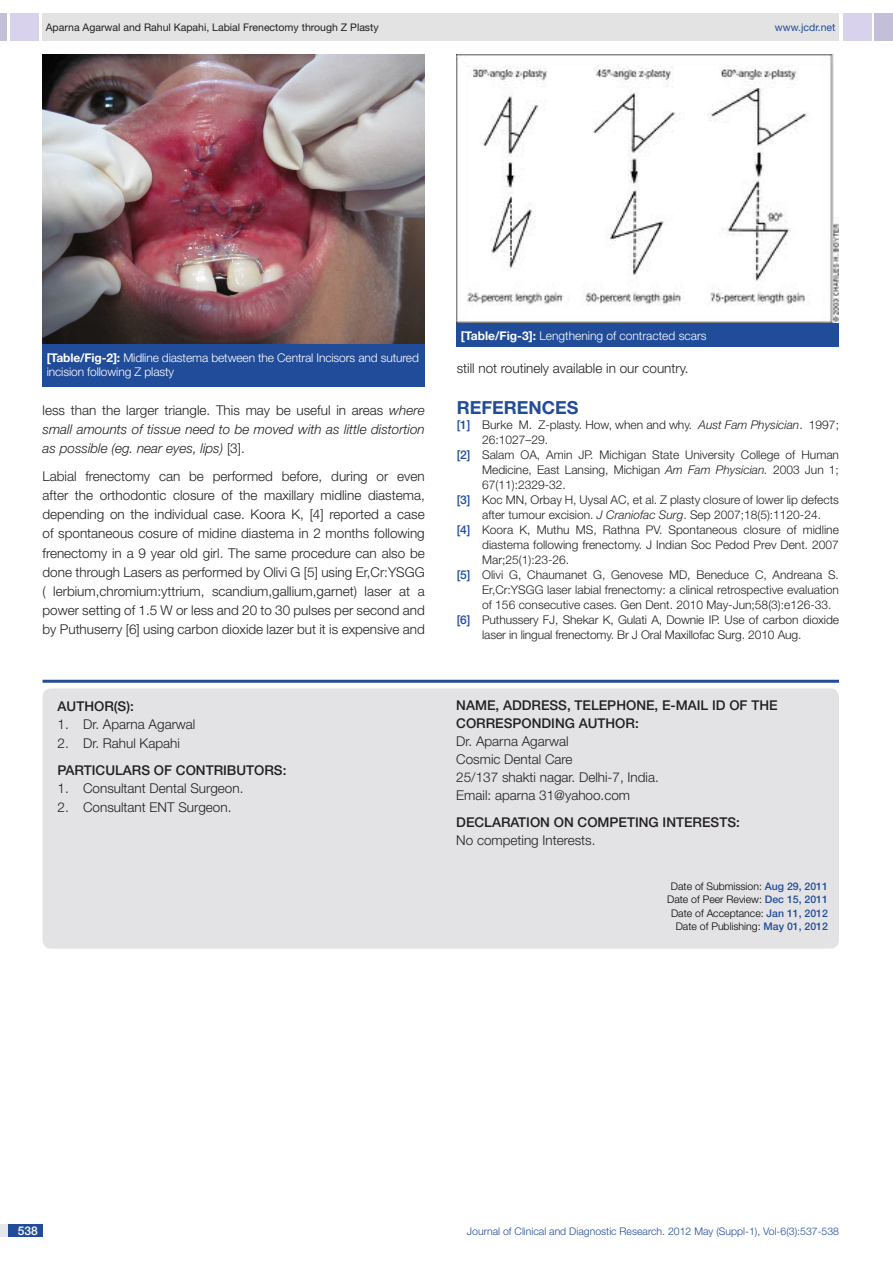
<style>
.page{position:relative;width:893px;height:1263px;background:#fff}
.page>*{position:absolute;margin:0;border:0;box-sizing:border-box;transform-origin:0 0}
.Level_1{font:700 18px "Helvetica Neue";color:#214c99}
.Body_text{font:300 13.5px/19.2px "Helvetica Neue";color:#231f20;text-align:justify}
.Body_text-2{font:italic 300 13.5px/19.2px "Helvetica Neue";color:#231f20;text-align:justify}
.con_particulars{font:300 13.5px "Helvetica Neue";color:#231f20}
.con_particulars-2{font:500 13.5px "Helvetica Neue";color:#231f20}
.Body_text-3{font:500 13.5px "Helvetica Neue";color:#231f20}
.t1{font:300 12px "Helvetica Neue";color:#231f20}
.Table_text{font:300 12px/14.4px "Helvetica Neue";letter-spacing:-.01em;color:#fff}
.t2{font:500 12px "Helvetica Neue";color:#fff}
.t3{font:300 10.5px/13.5px "Helvetica Neue";color:#000;text-align:center}
.t4{font:300 10.5px "Helvetica Neue";color:#214c99}
.t5{font:10.5px "Helvetica Neue";color:#231f20}
.t6{font:10.5px "Helvetica Neue";color:#214c99}
.s1{font-weight:700}
.s2{font-style:normal}
.s3{font-weight:500;color:#214c99}
.s4{font-style:italic}
</style>
<div class="page">
<div style="left:0;top:13px;width:7px;height:28px;background:#c3bfd8"></div>
<div style="left:10px;top:13px;width:29px;height:28px;background:#d9d2ec"></div>
<div style="left:43px;top:13px;width:796px;height:28px;background:#e3e3e3"></div>
<div style="left:875px;top:13px;width:18px;height:28px;background:#c3bfd8"></div>
<div style="left:843px;top:13px;width:29px;height:28px;background:#d9d2ec"></div>
<div style="left:0;top:1224px;width:43px;height:13px;background:#e6e7e9"></div>
<div style="left:8px;top:1224px;width:35px;height:13px;background:#214c99"></div>
<hr style="left:43px;top:680px;width:796px;height:3px;background:#214c99">
<div style="left:43px;top:688px;width:796px;height:261px;background:#e3e3e5;border-radius:9px"></div>
<div style="left:43px;top:342px;width:382px;height:45px;background:#214c99"></div>
<div style="left:457px;top:322px;width:382px;height:25px;background:#214c99"></div>
<img style="left:43px;top:54px;width:382px;height:289px">
<img style="left:457px;top:54px;width:382px;height:268px">
<p class="t5" style="left:46px;top:21px;width:334px">Aparna Agarwal and Rahul Kapahi, Labial Frenectomy through Z Plasty</p>
<p class="t6" style="left:775px;top:21px;width:62px">www.jcdr.net</p>
<p class="Table_text" style="left:47px;top:350px;width:374px"><span class="s1">[TABLE/FIG-2]:</span> Midline diastema between the Central Incisors and sutured incision following Z plasty</p>
<p class="Body_text-2" style="left:43px;top:400px;width:384px"><span class="s2">less than the larger triangle. This may be useful in areas</span> where small amounts of tissue need to be moved with as little distortion as possible (eg. near eyes, lips) <span class="s2">[3].</span></p>
<p class="Body_text" style="left:43px;top:466px;width:384px">Labial frenectomy can be performed before, during or even after the orthodontic closure of the maxillary midline diastema, depending on the individual case. Koora K, [4] reported a case of spontaneous cosure of midine diastema in 2 months following frenectomy in a 9 year old girl. The same procedure can also be done through Lasers as performed by Olivi G [5] using Er,Cr:YSGG ( lerbium,chromium:yttrium, scandium,gallium,garnet) laser at a power setting of 1.5 W or less and 20 to 30 pulses per second and by Puthuserry [6] using carbon dioxide lazer but it is expensive and</p>
<p class="con_particulars-2" style="left:58px;top:698px;width:78px">AUTHOR(S):</p>
<p class="con_particulars" style="left:58px;top:716px;width:139px">1. Dr. Aparna Agarwal</p>
<p class="con_particulars" style="left:58px;top:735px;width:124px">2. Dr. Rahul Kapahi</p>
<p class="con_particulars-2" style="left:58px;top:762px;width:230px">PARTICULARS OF CONTRI BUTORS:</p>
<p class="con_particulars" style="left:58px;top:780px;width:187px">1. Consultant Dental Surgeon.</p>
<p class="con_particulars" style="left:58px;top:799px;width:175px">2. Consultant ENT Surgeon.</p>
<p class="Table_text" style="left:461px;top:328px;width:247px"><span class="s1">[TABLE/FIG-3]:</span> Lengthening of contracted scars</p>
<p class="Body_text" style="left:457px;top:359px;width:233px">still not routinely available in our country.</p>
<p class="Level_1" style="left:457px;top:396px;width:26px">REFERENCES</p>
<p class="t1" style="left:457px;top:417px;width:384px"><span class="s3">[1]</span> Burke M. Z-plasty. How, when and why. <span class="s4">Aust Fam Physician</span>. 1997;</p>
<p class="t1" style="left:482px;top:432px;width:68px">26:1027–29.</p>
<p class="t1" style="left:457px;top:447px;width:384px"><span class="s3">[2]</span> Salam OA, Amin JP. Michigan State University College of Human</p>
<p class="t1" style="left:482px;top:462px;width:358px">Medicine, East Lansing, Michigan <span class="s4">Am Fam Physician.</span> 2003 Jun 1;</p>
<p class="t1" style="left:482px;top:477px;width:85px">67(11):2329-32.</p>
<p class="t1" style="left:457px;top:492px;width:384px"><span class="s3">[3]</span> Koc MN, Orbay H, Uysal AC, et al. Z plasty closure of lower lip defects</p>
<p class="t1" style="left:482px;top:507px;width:340px">after tumour excision. <span class="s4">J Craniofac Surg</span>. Sep 2007;18(5):1120-24.</p>
<p class="t1" style="left:457px;top:522px;width:384px"><span class="s3">[4]</span> Koora K, Muthu MS, Rathna PV. Spontaneous closure of midline</p>
<p class="t1" style="left:482px;top:537px;width:358px">diastema following frenectomy. J Indian Soc Pedod Prev Dent. 2007</p>
<p class="t1" style="left:482px;top:552px;width:88px">Mar;25(1):23-26.</p>
<p class="t1" style="left:457px;top:567px;width:384px"><span class="s3">[5]</span> Olivi G, Chaumanet G, Genovese MD, Beneduce C, Andreana S.</p>
<p class="t1" style="left:482px;top:582px;width:358px">Er,Cr:YSGG laser labial frenectomy: a clinical retrospective evaluation</p>
<p class="t1" style="left:482px;top:597px;width:351px">of 156 consecutive cases. Gen Dent. 2010 May-Jun;58(3):e126-33.</p>
<p class="t1" style="left:457px;top:612px;width:384px"><span class="s3">[6]</span> Puthussery FJ, Shekar K, Gulati A, Downie IP. Use of carbon dioxide</p>
<p class="t1" style="left:482px;top:627px;width:321px">laser in lingual frenectomy. Br J Oral Maxillofac Surg. 2010 Aug.</p>
<p class="con_particulars-2" style="left:456px;top:698px;width:323px">NAME, ADDRESS, TELEPHONE, E-MAIL ID OF THE</p>
<p class="con_particulars-2" style="left:456px;top:716px;width:104px">CORRESPONDING</p>
<p class="con_particulars-2" style="left:579px;top:716px;width:62px">AUTHOR:</p>
<p class="con_particulars" style="left:456px;top:733px;width:114px">Dr. Aparna Agarwal</p>
<p class="Body_text" style="left:456px;top:750px;width:204px;line-height:18px">Cosmic Dental Care<br>25/137 shakti nagar. Delhi-7, India.</p>
<p class="con_particulars" style="left:456px;top:787px;width:175px">Email: aparna 31@yahoo.com</p>
<p class="Body_text-3" style="left:456px;top:814px;width:188px">DECLARATION ON COMPETING</p>
<p class="Body_text-3" style="left:663px;top:814px;width:79px">INTERESTS:</p>
<p class="Body_text" style="left:456px;top:830px;width:141px">No competing Interests.</p>
<p class="t3" style="left:667px;top:879px;width:162px">Date of Submission: <span class="s3">Aug 29, 2011<br></span>Date of Peer Review: <span class="s3">Dec 15, 2011<br></span>Date of Acceptance: <span class="s3">Jan 11, 2012</span></p>
<p class="t3" style="left:676px;top:919px;width:154px">Date of Publishing: <span class="s3">May 01, 2012</span></p>
<p class="t2" style="left:18px;top:1223px;width:22px">538</p>
<p class="t4" style="left:467px;top:1225px;width:374px">Journal of Clinical and Diagnostic Research. 2012 May (Suppl-1), Vol-6(3):537-538</p>
</div>
